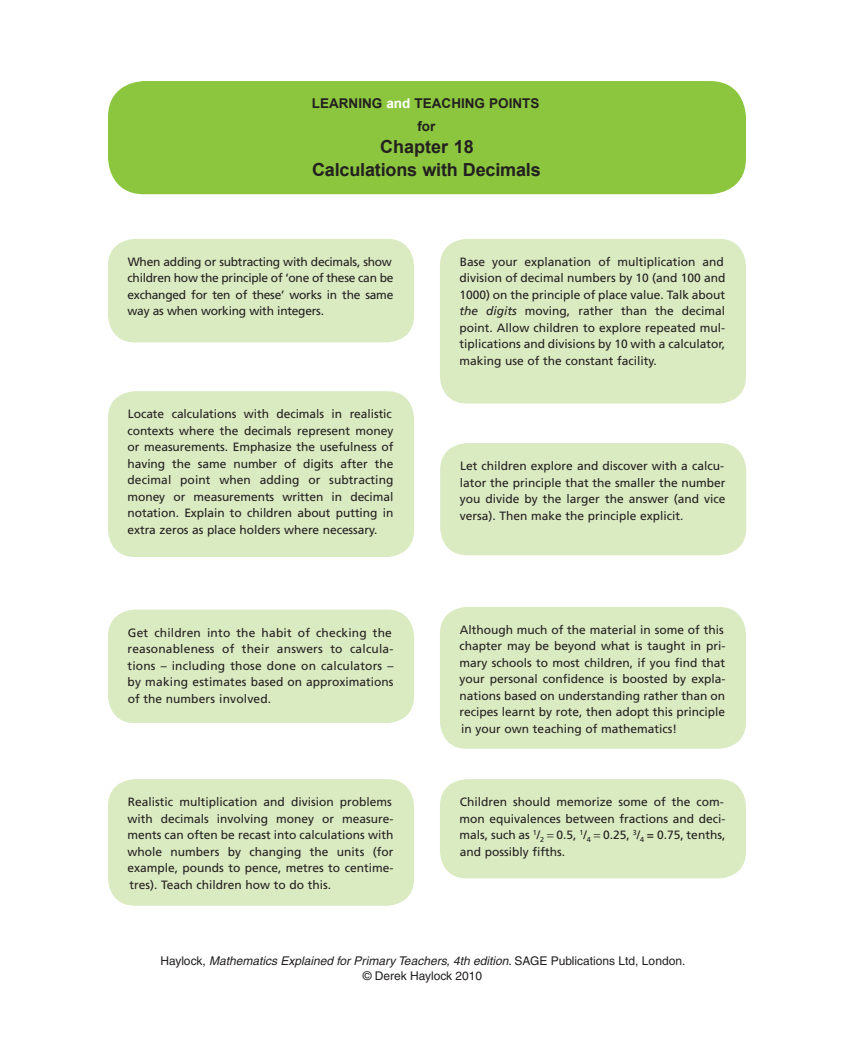
<style>
.page{position:relative;width:845px;height:1041px;background:#fff}
.page>*{position:absolute;margin:0;border:0;box-sizing:border-box;transform-origin:0 0}
.t1{font:700 18px/22.5px "Arial";letter-spacing:-.01em;color:#231f20;text-align:center}
.t2{font:700 13.5px "Arial";color:#231f20}
.t3{font:12px/16.5px "Frutiger";color:#231f20}
.t4{font:12px/16.5px "Frutiger";letter-spacing:-.02em;color:#231f20}
.t5{font:12px/15px "Helvetica";color:#231f20;text-align:center}
.s1{color:#fff}
.s2{font-style:italic}
</style>
<div class="page">
<div style="left:108px;top:81px;width:638px;height:113px;background:#8bc63e;border-radius:36px"></div>
<div style="left:108px;top:239px;width:306px;height:103px;background:#daeac1;border-radius:27px"></div>
<div style="left:108px;top:391px;width:306px;height:166px;background:#daeac1;border-radius:27px"></div>
<div style="left:108px;top:609px;width:306px;height:114px;background:#daeac1;border-radius:27px"></div>
<div style="left:108px;top:779px;width:306px;height:126px;background:#daeac1;border-radius:27px"></div>
<div style="left:440px;top:239px;width:306px;height:164px;background:#daeac1;border-radius:27px"></div>
<div style="left:440px;top:443px;width:306px;height:112px;background:#daeac1;border-radius:27px"></div>
<div style="left:440px;top:607px;width:306px;height:141px;background:#daeac1;border-radius:27px"></div>
<div style="left:440px;top:779px;width:306px;height:99px;background:#daeac1;border-radius:27px"></div>
<p class="t2" style="left:312px;top:94px;width:158px">LEARNING <span class="s1">and</span> Teaching</p>
<p class="t2" style="left:489px;top:94px;width:52px">Points</p>
<p class="t2" style="left:417px;top:117px;width:19px">for</p>
<h1 class="t1" style="left:312px;top:136px;width:230px">Chapter 18<br>Calculations with Decimals</h1>
<p class="t4" style="left:127px;top:253px;width:267px">When adding or subtracting with decimals, show children how the principle of ‘one of these can be exchanged for ten of these’ works in the same way as when working with integers.</p>
<p class="t3" style="left:127px;top:406px;width:267px">Locate calculations with decimals in realistic contexts where the decimals represent money or measurements. Emphasize the usefulness of having the same number of digits after the decimal point when adding or subtracting money or measurements written in decimal notation. Explain to children about putting in extra zeros as place holders where necessary.</p>
<p class="t3" style="left:127px;top:624px;width:267px">Get children into the habit of checking the reasonableness of their answers to calcula&shy;tions – including those done on calculators – by making estimates based on approximations of the numbers involved.</p>
<p class="t3" style="left:127px;top:793px;width:267px">Realistic multiplication and division problems with decimals involving money or measure&shy;ments can often be recast into calculations with whole numbers by changing the units (for example, pounds to pence, metres to centime&shy;tres). Teach children how to do this.</p>
<p class="t3" style="left:459px;top:253px;width:267px">Base your explanation of multiplication and division of decimal numbers by 10 (and 100 and 1000) on the principle of place value. Talk about <span class="s2">the digits</span> moving, rather than the decimal point. Allow children to explore repeated mul&shy;tiplications and divisions by 10 with a calculator, making use of the constant facility.</p>
<p class="t3" style="left:460px;top:457px;width:267px">Let children explore and discover with a calcu&shy;lator the principle that the smaller the number you divide by the larger the answer (and vice versa). Then make the principle explicit.</p>
<p class="t3" style="left:459px;top:621px;width:267px">Although much of the material in some of this chapter may be beyond what is taught in pri&shy;mary schools to most children, if you find that your personal confidence is boosted by expla&shy;nations based on understanding rather than on recipes learnt by rote, then adopt this principle in your own teaching of mathematics!</p>
<p class="t3" style="left:459px;top:793px;width:267px">Children should memorize some of the com&shy;mon equivalences between fractions and deci&shy;mals, such as <sup>1</sup>/<sub>2</sub> 0.5, <sup>1</sup>/<sub>4</sub> 0.25, <sup>3</sup>/<sub>4</sub> = 0.75, tenths, and possibly fifths.</p>
<p class="t5" style="left:160px;top:953px;width:526px">Haylock, <span class="s2">Mathematics Explained for Primary Teachers, 4th edition</span>. SAGE Publications Ltd, London. © Derek Haylock 2010</p>
</div>
